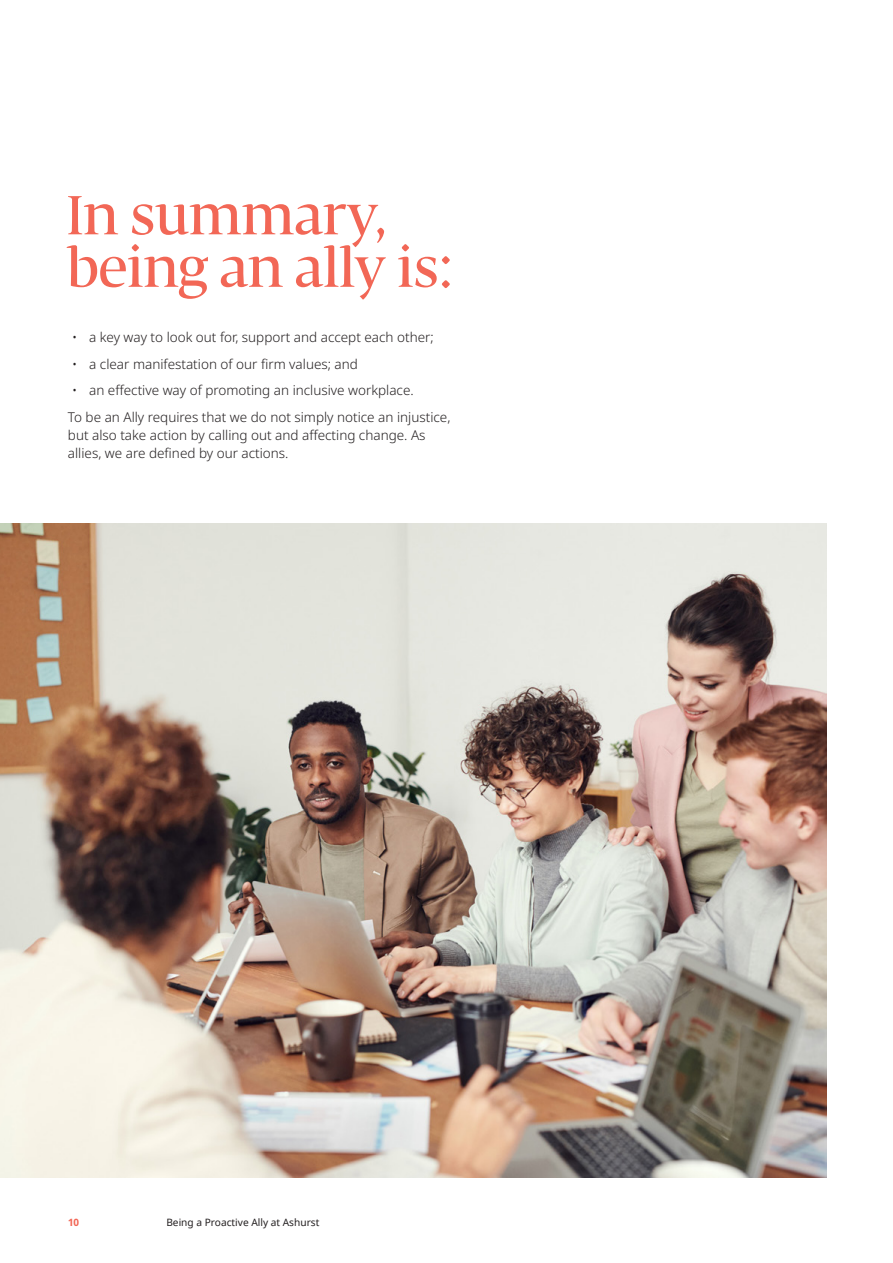
<style>
.page{position:relative;width:893px;height:1263px;background:#fff}
.page>*{position:absolute;margin:0;border:0;box-sizing:border-box;transform-origin:0 0}
.t1{font:500 54px/52.5px "Fedra Serif Display";letter-spacing:.01em;color:#f26756}
.t2{font:300 13.5px/26.5px "Noto Sans";color:#231f20}
.t3{font:10.2px "Noto Sans";color:#231f20}
.t4{font:700 10.2px "Noto Sans";color:#f26756}
</style>
<div class="page">
<img style="left:0;top:523px;width:826px;height:655px">
<h1 class="t1" style="left:67px;top:195px;width:387px">In summary, being an ally is:</h1>
<p class="t2" style="left:72px;top:324px;width:363px">• a key way to look out for, support and accept each other;</p>
<p class="t2" style="left:72px;top:351px;width:287px">• a clear manifestation of our firm values; and</p>
<p class="t2" style="left:68px;top:377px;width:384px;text-indent:4px">• an effective way of promoting an inclusive workplace.<br>To be an Ally requires that we do not simply notice an injustice,</p>
<p class="t2" style="left:68px;top:426px;width:359px;line-height:18px">but also take action by calling out and affecting change. As allies, we are defined by our actions.</p>
<p class="t4" style="left:68px;top:1215px;width:13px">10</p>
<p class="t3" style="left:166px;top:1215px;width:154px">Being a Proactive Ally at Ashurst</p>
</div>
